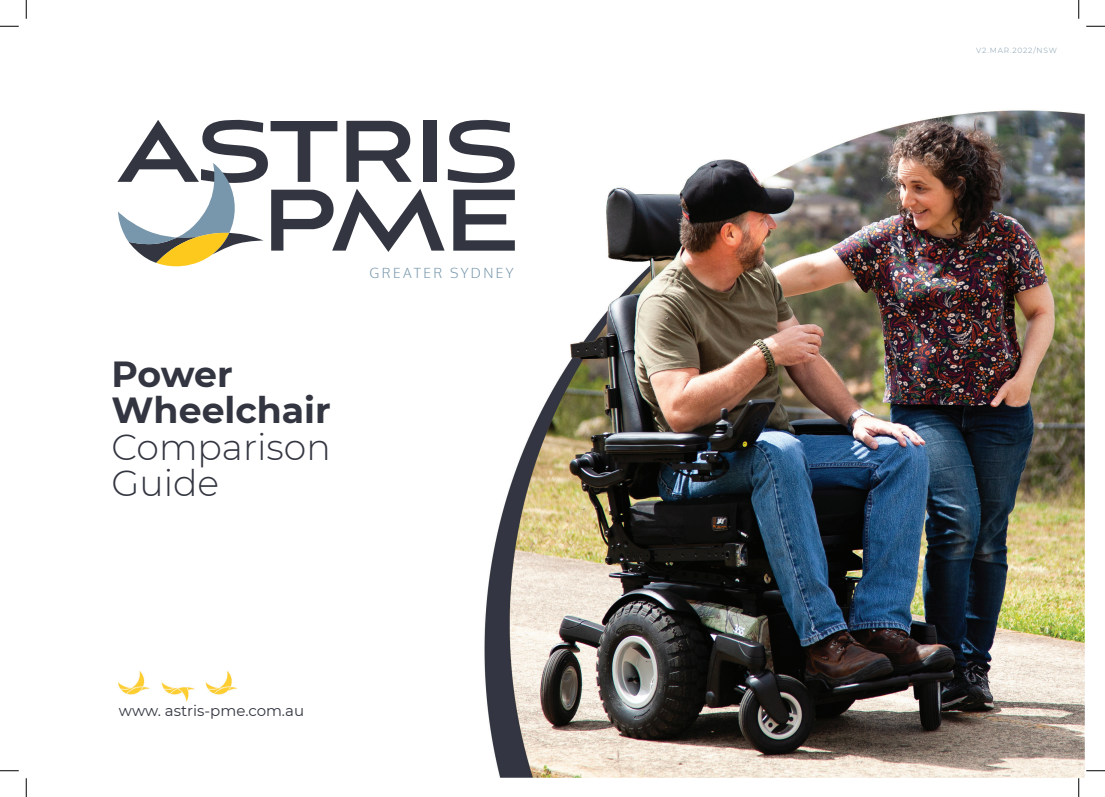
<style>
.page{position:relative;width:1105px;height:797px;background:#fff}
.page>*{position:absolute;margin:0;border:0;box-sizing:border-box;transform-origin:0 0}
.t1{font:700 36.25px/36.2px "Montserrat";color:#333641}
.t2{font:300 36.25px/36.2px "Montserrat";color:#333641}
.t3{font:15px "Montserrat";color:#333641}
.t4{font:300 13.75px "Oxygen";letter-spacing:.17em;color:#7998ac}
.t5{font:300 7.5px "Montserrat";letter-spacing:.11em;color:#7c98aa}
</style>
<div class="page">
<img style="left:16px;top:16px;width:1069px;height:761px">
<svg style="left:117px;top:120px;width:398px;height:146px"></svg>
<img style="left:119px;top:671px;width:118px;height:30px">
<svg style="left:0;top:25px;width:19px;height:2px"></svg>
<svg style="left:1086px;top:25px;width:19px;height:2px"></svg>
<svg style="left:0;top:770px;width:19px;height:1px"></svg>
<svg style="left:1086px;top:770px;width:19px;height:1px"></svg>
<svg style="left:25px;top:0;width:2px;height:19px"></svg>
<svg style="left:25px;top:778px;width:2px;height:19px"></svg>
<svg style="left:1078px;top:0;width:1px;height:19px"></svg>
<svg style="left:1078px;top:778px;width:1px;height:19px"></svg>
<h1 class="t1" style="left:111px;top:354px;width:221px">Power<br>Wheelchair</h1>
<h1 class="t2" style="left:111px;top:427px;width:221px">Comparison<br>Guide</h1>
<p class="t4" style="left:370px;top:264px;width:145px">GREATER SYDNEY</p>
<p class="t3" style="left:119px;top:700px;width:187px">www. astris-pme.com.au</p>
<p class="t5" style="left:976px;top:45px;width:82px">V2.MAR.2022/NSW</p>
</div>
